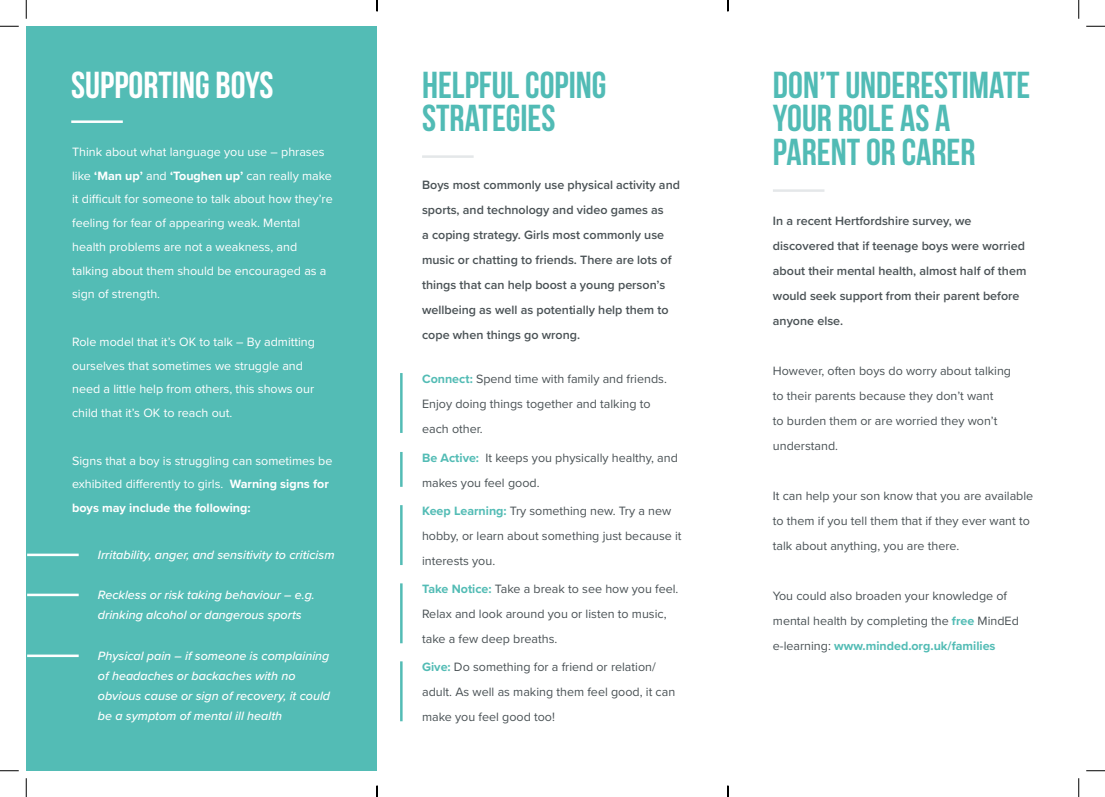
<style>
.page{position:relative;width:1105px;height:797px;background:#fff}
.page>*{position:absolute;margin:0;border:0;box-sizing:border-box;transform-origin:0 0}
.t1{font:37.5px/33.8px "Bebas Neue";color:#51bbb5}
.t2{font:37.5px "Bebas Neue";color:#fff}
.t3{font:12.5px/25px "Proxima Nova";color:#4a5255}
.t4{font:12.5px/23.8px "Proxima Nova";color:#fff}
.t5{font:600 12.5px/25px "Proxima Nova";color:#4a5255}
.t6{font:italic 500 12.5px/20px "Proxima Nova";color:#fff}
.s1{font-weight:700}
.s2{font-weight:700;color:#53bcb5}
</style>
<div class="page">
<div style="left:26px;top:26px;width:351px;height:744px;background:#53bcb5"></div>
<hr style="left:71px;top:120px;width:52px;height:3px;background:#fff">
<hr style="left:27px;top:553px;width:52px;height:3px;background:#fff">
<hr style="left:27px;top:593px;width:52px;height:3px;background:#fff">
<hr style="left:27px;top:654px;width:52px;height:3px;background:#fff">
<hr style="left:773px;top:189px;width:51px;height:3px;background:#e4e7e9">
<hr style="left:422px;top:155px;width:52px;height:3px;background:#e4e7e9">
<hr style="left:400px;top:373px;width:3px;height:60px;background:#53bcb5">
<hr style="left:400px;top:452px;width:3px;height:35px;background:#53bcb5">
<hr style="left:400px;top:505px;width:3px;height:60px;background:#53bcb5">
<hr style="left:400px;top:583px;width:3px;height:60px;background:#53bcb5">
<hr style="left:400px;top:661px;width:3px;height:60px;background:#53bcb5">
<svg style="left:0;top:25px;width:19px;height:2px"></svg>
<svg style="left:1086px;top:25px;width:19px;height:2px"></svg>
<svg style="left:0;top:770px;width:19px;height:1px"></svg>
<svg style="left:1086px;top:770px;width:19px;height:1px"></svg>
<svg style="left:25px;top:0;width:2px;height:19px"></svg>
<svg style="left:25px;top:778px;width:2px;height:19px"></svg>
<svg style="left:1078px;top:0;width:1px;height:19px"></svg>
<svg style="left:1078px;top:778px;width:1px;height:19px"></svg>
<svg style="left:376px;top:0;width:2px;height:11px"></svg>
<svg style="left:376px;top:785px;width:2px;height:12px"></svg>
<svg style="left:727px;top:0;width:2px;height:11px"></svg>
<svg style="left:727px;top:785px;width:2px;height:12px"></svg>
<h1 class="t2" style="left:71px;top:64px;width:204px">SUPPORTING BOYS</h1>
<p class="t4" style="left:72px;top:139px;width:262px">Think about what language you use – phrases like <span class="s1">‘Man up’</span> and <span class="s1">‘Toughen up’</span> can really make it difficult for someone to talk about how they’re feeling for fear of appearing weak. Mental health problems are not a weakness, and talking about them should be encouraged as a sign of strength.</p>
<p class="t4" style="left:72px;top:329px;width:244px">Role model that it’s OK to talk – By admitting ourselves that sometimes we struggle and need a little help from others, this shows our child that it’s OK to reach out.</p>
<p class="t4" style="left:72px;top:448px;width:262px">Signs that a boy is struggling can sometimes be exhibited differently to girls. <span class="s1">Warning signs for boys may include the following:</span></p>
<p class="t6" style="left:98px;top:544px;width:238px">Irritability, anger, and sensitivity to criticism</p>
<p class="t6" style="left:98px;top:584px;width:218px">Reckless or risk taking behaviour – e.g. drinking alcohol or dangerous sports</p>
<p class="t6" style="left:98px;top:645px;width:234px">Physical pain – if someone is complaining of headaches or backaches with no obvious cause or sign of recovery, it could be a symptom of mental ill health</p>
<h1 class="t1" style="left:422px;top:67px;width:186px">HELPFUL COPING<br>STRATEGIES</h1>
<p class="t5" style="left:422px;top:172px;width:259px">Boys most commonly use physical activity and sports, and technology and video games as<br>a coping strategy. Girls most commonly use music or chatting to friends. There are lots of things that can help boost a young person’s wellbeing as well as potentially help them to cope when things go wrong.</p>
<p class="t3" style="left:422px;top:366px;width:246px"><span class="s2">Connect:</span> Spend time with family and friends.<br>Enjoy doing things together and talking to each other.</p>
<p class="t3" style="left:422px;top:444px;width:257px"><span class="s2">Be Active:</span> It keeps you physically healthy, and makes you feel good.</p>
<p class="t3" style="left:422px;top:498px;width:261px"><span class="s2">Keep Learning:</span> Try something new. Try a new hobby, or learn about something just because it interests you.</p>
<p class="t3" style="left:422px;top:576px;width:258px"><span class="s2">Take Notice:</span> Take a break to see how you feel.<br>Relax and look around you or listen to music, take a few deep breaths.</p>
<p class="t3" style="left:422px;top:654px;width:255px"><span class="s2">Give:</span> Do something for a friend or relation/ adult. As well as making them feel good, it can make you feel good too!</p>
<h1 class="t1" style="left:773px;top:67px;width:259px">DON’T UNDERESTIMATE<br>YOUR ROLE AS A<br>PARENT OR CARER</h1>
<p class="t5" style="left:773px;top:208px;width:255px">In a recent Hertfordshire survey, we discovered that if teenage boys were worried about their mental health, almost half of them would seek support from their parent before anyone else.</p>
<p class="t3" style="left:773px;top:358px;width:240px">However, often boys do worry about talking to their parents because they don’t want<br>to burden them or are worried they won’t understand.</p>
<p class="t3" style="left:773px;top:483px;width:262px">It can help your son know that you are available to them if you tell them that if they ever want to talk about anything, you are there.</p>
<p class="t3" style="left:773px;top:583px;width:247px">You could also broaden your knowledge of mental health by completing the <span class="s2">free</span> MindEd e-learning: <span class="s2">www.minded.org.uk/families</span></p>
</div>
